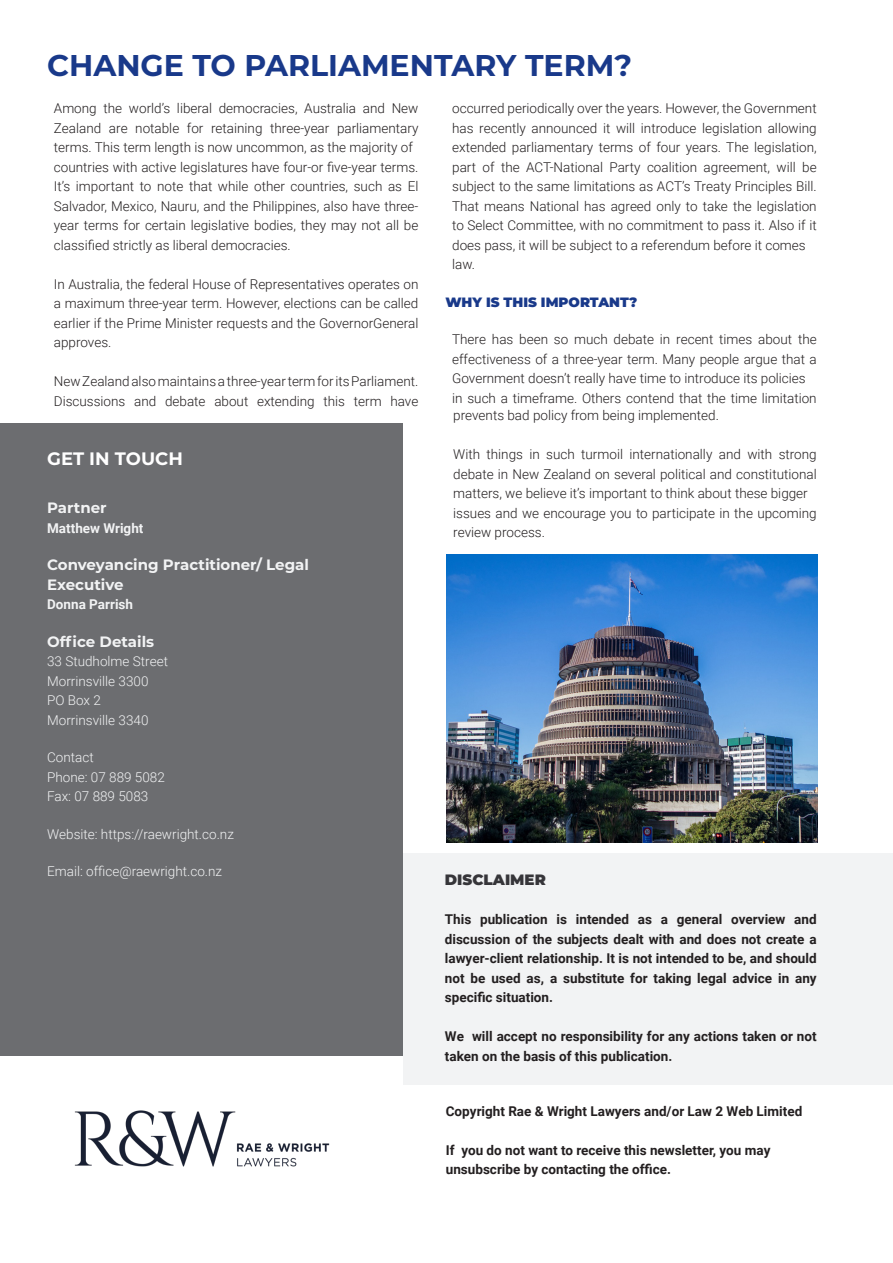
<style>
.page{position:relative;width:893px;height:1263px;background:#fff}
.page>*{position:absolute;margin:0;border:0;box-sizing:border-box;transform-origin:0 0}
.t1{font:700 30px "Montserrat";color:#19398a}
.t2{font:700 18px "Montserrat";color:#fff}
.Body_Text{font:700 15px/19.5px "Montserrat";color:#f2f3f4}
.Body_Text-2{font:900 15px "Montserrat";color:#363539}
.Body_Text-3{font:300 13.5px/19.5px "Roboto";color:#231f20;text-align:justify}
.Body_Text-4{font:700 13.5px/19.5px "Roboto";color:#231f20}
.Body_Text-5{font:300 13.5px/19.5px "Roboto";color:#f2f3f4}
.Body_Text-6{font:700 13.5px "Roboto";color:#f2f3f4}
.Body_Heading{font:900 13.5px "Montserrat";color:#19398a}
</style>
<div class="page">
<div style="left:403px;top:853px;width:490px;height:232px;background:#f2f3f4"></div>
<div style="left:0;top:423px;width:403px;height:662px;background:#6c6d70"></div>
<div style="left:0;top:1056px;width:403px;height:207px;background:#fff"></div>
<img style="left:446px;top:554px;width:371px;height:288px">
<img style="left:74px;top:1110px;width:256px;height:57px">
<p class="t1" style="left:47px;top:44px;width:586px">CHANGE TO PARLIAMENTARY TERM?</p>
<p class="Body_Text-3" style="left:54px;top:98px;width:366px">Among the world’s liberal democracies, Australia and New Zealand are notable for retaining three-year parliamentary terms. This term length is now uncommon, as the majority of</p>
<p class="Body_Text-3" style="left:54px;top:157px;width:366px">countries with active legislatures have four-or five-year terms.<br>It’s important to note that while other countries, such as El Salvador, Mexico, Nauru, and the Philippines, also have three&shy;year terms for certain legislative bodies, they may not all be classified strictly as liberal democracies.</p>
<p class="Body_Text-3" style="left:54px;top:274px;width:366px">In Australia, the federal House of Representatives operates on a maximum three-year term. However, elections can be called earlier if the Prime Minister requests and the GovernorGeneral approves.</p>
<p class="Body_Text-3" style="left:54px;top:371px;width:366px">New Zealand also maintains a three-year term for its Parliament.<br>Discussions and debate about extending this term have</p>
<p class="t2" style="left:47px;top:445px;width:137px">GET IN TOUCH</p>
<p class="Body_Text" style="left:47px;top:497px;width:61px">Partner</p>
<p class="Body_Text-6" style="left:47px;top:518px;width:98px">Matthew Wright</p>
<p class="Body_Text" style="left:47px;top:554px;width:263px">Conveyancing Practitioner/ Legal<br>Executive</p>
<p class="Body_Text-6" style="left:47px;top:595px;width:87px">Donna Parrish</p>
<p class="Body_Text" style="left:47px;top:631px;width:109px">Office Details</p>
<p class="Body_Text-5" style="left:47px;top:651px;width:122px">33 Studholme Street<br>Morrinsville 3300<br>PO Box 2<br>Morrinsville 3340</p>
<p class="Body_Text-5" style="left:47px;top:747px;width:119px">Contact<br>Phone: 07 889 5082<br>Fax: 07 889 5083</p>
<p class="Body_Text-5" style="left:47px;top:824px;width:188px">Website: https://raewright.co.nz</p>
<p class="Body_Text-5" style="left:47px;top:861px;width:176px">Email: office@raewright.co.nz</p>
<p class="Body_Text-3" style="left:452px;top:98px;width:366px">occurred periodically over the years. However, the Government has recently announced it will introduce legislation allowing extended parliamentary terms of four years. The legislation, part of the ACT-National Party coalition agreement, will be subject to the same limitations as ACT’s Treaty Principles Bill.<br>That means National has agreed only to take the legislation to Select Committee, with no commitment to pass it. Also if it does pass, it will be subject to a referendum before it comes</p>
<p class="Body_Text-3" style="left:452px;top:254px;width:24px">law.</p>
<p class="Body_Heading" style="left:445px;top:292px;width:194px">WHY IS THIS IMPORTANT?</p>
<p class="Body_Text-3" style="left:452px;top:329px;width:366px">There has been so much debate in recent times about the effectiveness of a three-year term. Many people argue that a Government doesn’t really have time to introduce its policies</p>
<p class="Body_Text-3" style="left:452px;top:388px;width:366px">in such a timeframe. Others contend that the time limitation</p>
<p class="Body_Text-3" style="left:453px;top:405px;width:267px">prevents bad policy from being implemented.</p>
<p class="Body_Text-3" style="left:453px;top:444px;width:365px">With things in such turmoil internationally and with strong debate in New Zealand on several political and constitutional matters, we believe it’s important to think about these bigger</p>
<p class="Body_Text-3" style="left:453px;top:502px;width:365px">issues and we encourage you to participate in the upcoming review process.</p>
<p class="Body_Text-2" style="left:445px;top:869px;width:102px">DISCLAIMER</p>
<p class="Body_Text-4" style="left:445px;top:909px;width:373px;text-align:justify">This publication is intended as a general overview and discussion of the subjects dealt with and does not create a lawyer-client relationship. It is not intended to be, and should not be used as, a substitute for taking legal advice in any specific situation.</p>
<p class="Body_Text-4" style="left:445px;top:1026px;width:373px">We will accept no responsibility for any actions taken or not taken on the basis of this publication.</p>
<p class="Body_Text-4" style="left:446px;top:1101px;width:358px">Copyright Rae &amp; Wright Lawyers and/or Law 2 Web Limited</p>
<p class="Body_Text-4" style="left:446px;top:1140px;width:326px">If you do not want to receive this newsletter, you may unsubscribe by contacting the office.</p>
</div>
